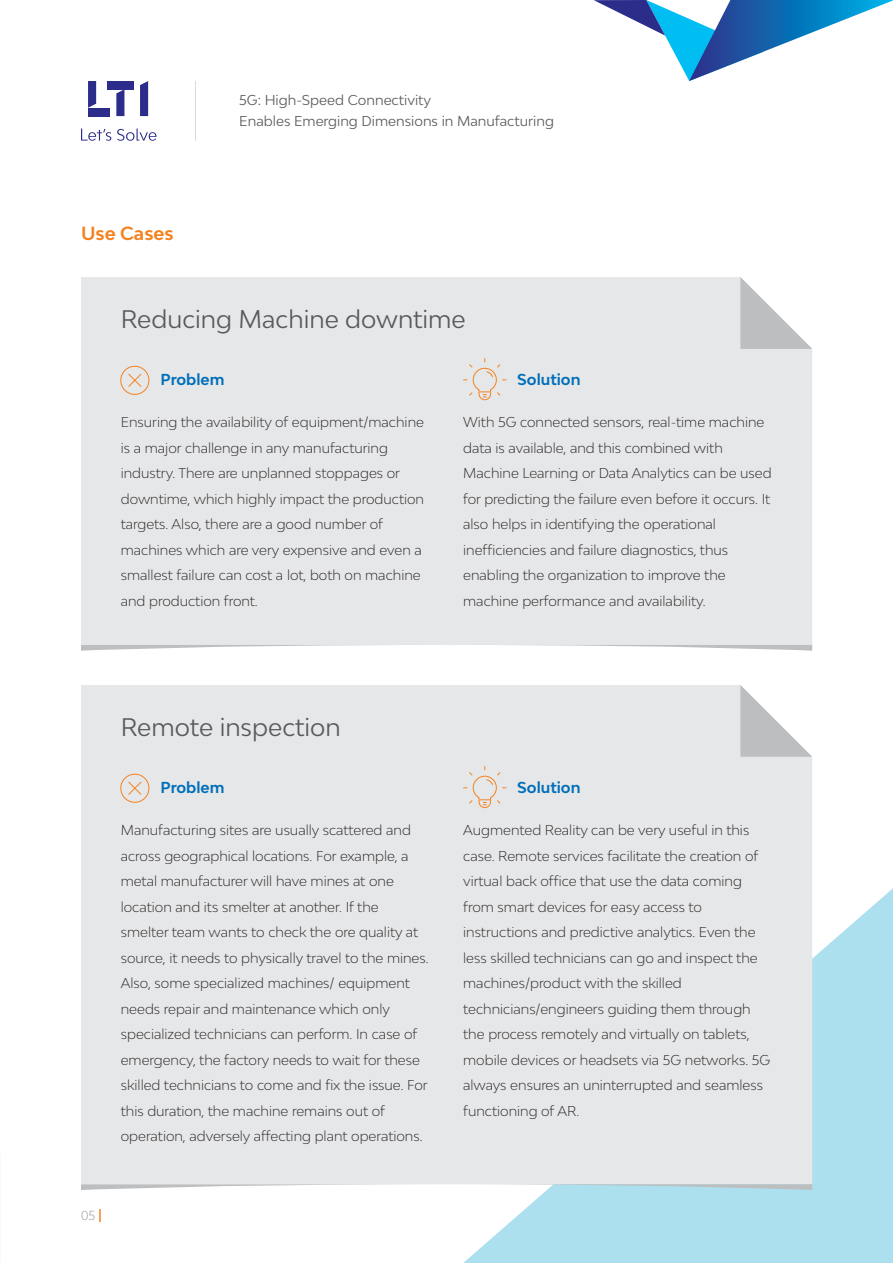
<style>
.page{position:relative;width:893px;height:1263px;background:#fff}
.page>*{position:absolute;margin:0;border:0;box-sizing:border-box;transform-origin:0 0}
.t1{font:24px "Bw Modelica";color:#58595b}
.t2{font:700 18px "Bw Modelica";color:#f58220}
.t3{font:700 15px "Bw Modelica";color:#006fba}
.t4{font:300 13.5px/25.5px "Bw Modelica";color:#231f20}
.t5{font:13.5px/21px "Bw Modelica";color:#5c5c5c}
.t6{font:300 12.3px "Bw Modelica";color:#939598}
</style>
<div class="page">
<svg style="left:463px;top:888px;width:430px;height:375px;fill:#ade0ee"></svg>
<svg style="left:594px;top:0;width:299px;height:81px"></svg>
<div style="left:81px;top:277px;width:731px;height:368px;background:#e6e7e8"></div>
<svg style="left:740px;top:277px;width:72px;height:72px"></svg>
<div style="left:120px;top:366px;width:29px;height:29px;border:1px solid #f58220;border-radius:50%"></div>
<svg style="left:128px;top:373px;width:14px;height:15px"></svg>
<svg style="left:463px;top:358px;width:43px;height:42px"></svg>
<svg style="left:81px;top:645px;width:731px;height:6px"></svg>
<div style="left:81px;top:685px;width:731px;height:499px;background:#e6e7e8"></div>
<svg style="left:740px;top:685px;width:72px;height:72px"></svg>
<div style="left:120px;top:774px;width:29px;height:29px;border:1px solid #f58220;border-radius:50%"></div>
<svg style="left:128px;top:781px;width:14px;height:14px"></svg>
<svg style="left:463px;top:766px;width:43px;height:42px"></svg>
<svg style="left:81px;top:1184px;width:731px;height:6px"></svg>
<hr style="left:195px;top:81px;width:1px;height:60px;background:#000">
<svg style="left:88px;top:81px;width:8px;height:27px"></svg>
<div style="left:88px;top:108px;width:21px;height:8px;background:#2c2d8b"></div>
<div style="left:107px;top:81px;width:26px;height:8px;background:#2c2d8b"></div>
<svg style="left:116px;top:89px;width:8px;height:27px"></svg>
<svg style="left:140px;top:81px;width:8px;height:35px"></svg>
<svg style="left:81px;top:129px;width:75px;height:12px"></svg>
<svg style="left:99px;top:1209px;width:2px;height:13px"></svg>
<h2 class="t2" style="left:81px;top:222px;width:94px">Use Cases</h2>
<p class="t5" style="left:239px;top:89px;width:316px">5G: High-Speed Connectivity<br>Enables Emerging Dimensions in Manufacturing</p>
<h1 class="t1" style="left:121px;top:303px;width:347px">Reducing Machine downtime</h1>
<p class="t3" style="left:161px;top:370px;width:65px">Problem</p>
<p class="t3" style="left:517px;top:370px;width:65px">Solution</p>
<p class="t4" style="left:121px;top:409px;width:305px">Ensuring the availability of equipment/machine is a major challenge in any manufacturing industry. There are unplanned stoppages or downtime, which highly impact the production targets. Also, there are a good number of machines which are very expensive and even a smallest failure can cost a lot, both on machine and production front.</p>
<p class="t4" style="left:463px;top:409px;width:310px">With 5G connected sensors, real-time machine data is available, and this combined with Machine Learning or Data Analytics can be used for predicting the failure even before it occurs. It also helps in identifying the operational inefficiencies and failure diagnostics, thus enabling the organization to improve the machine performance and availability.</p>
<h1 class="t1" style="left:121px;top:711px;width:222px">Remote inspection</h1>
<p class="t3" style="left:161px;top:778px;width:65px">Problem</p>
<p class="t3" style="left:517px;top:778px;width:65px">Solution</p>
<p class="t4" style="left:121px;top:817px;width:309px">Manufacturing sites are usually scattered and across geographical locations. For example, a metal manufacturer will have mines at one location and its smelter at another. If the smelter team wants to check the ore quality at source, it needs to physically travel to the mines.<br>Also, some specialized machines/ equipment needs repair and maintenance which only specialized technicians can perform. In case of emergency, the factory needs to wait for these skilled technicians to come and fix the issue. For this duration, the machine remains out of operation, adversely affecting plant operations.</p>
<p class="t4" style="left:463px;top:817px;width:308px">Augmented Reality can be very useful in this case. Remote services facilitate the creation of virtual back office that use the data coming from smart devices for easy access to instructions and predictive analytics. Even the less skilled technicians can go and inspect the machines/product with the skilled technicians/engineers guiding them through the process remotely and virtually on tablets, mobile devices or headsets via 5G networks. 5G always ensures an uninterrupted and seamless functioning of AR.</p>
<p class="t6" style="left:81px;top:1207px;width:16px">05</p>
</div>
